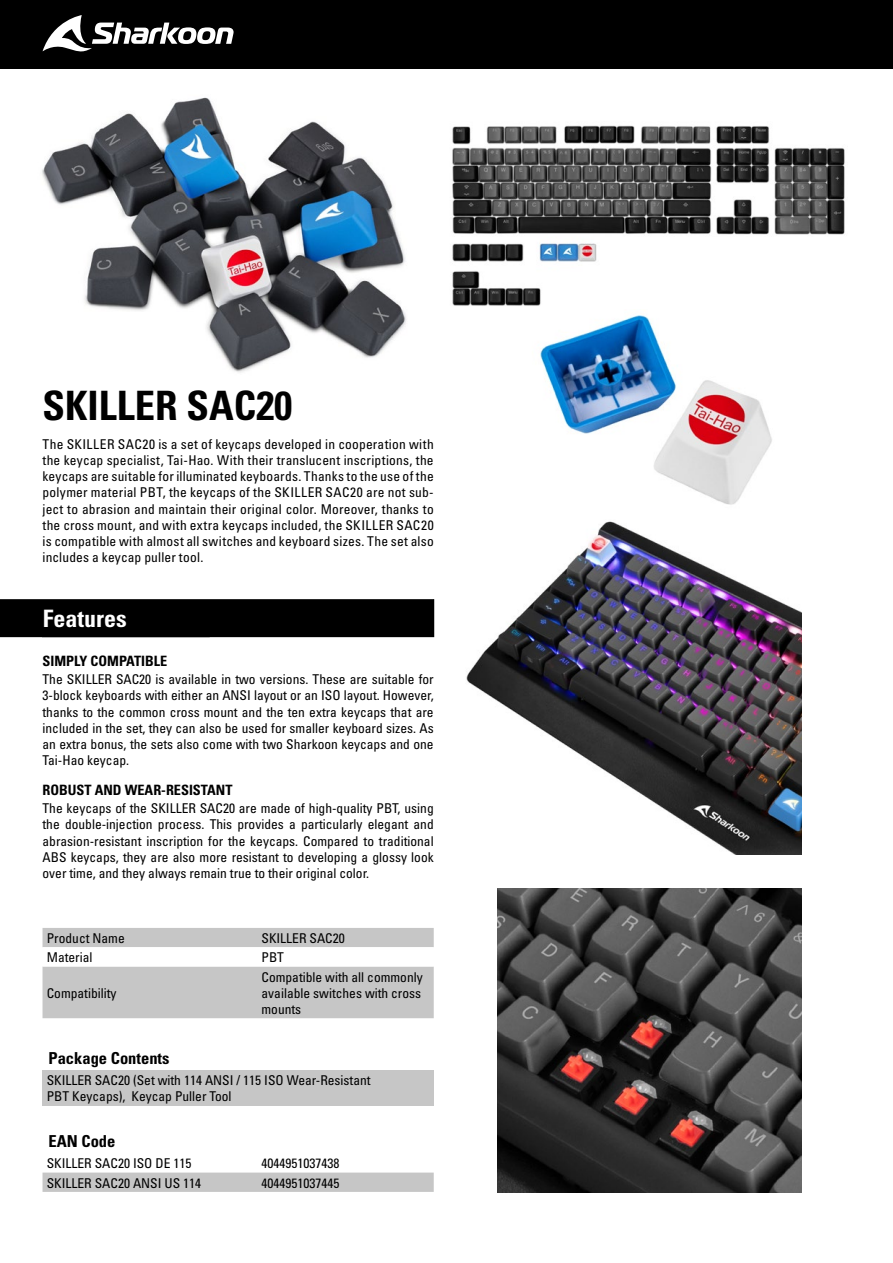
<style>
.page{position:relative;width:893px;height:1263px;background:#fff}
.page>*{position:absolute;margin:0;border:0;box-sizing:border-box;transform-origin:0 0}
.t1{font:40.5px "Univers LTCYR 67 Bold Cond";color:#000}
.t2{font:24px "Univers LTCYR 67 Bold Cond";color:#fff}
.t3{font:16.5px "Univers LTCYR 67 Bold Cond";color:#000}
.t4{font:14.25px "Univers LTCYR 67 Bold Cond";color:#000}
.t5{font:condensed 13.5px/16.2px "Univers LTCYR 57";color:#000;text-align:justify}
</style>
<div class="page">
<div style="left:0;top:0;width:893px;height:69px;background:#000"></div>
<svg style="left:43px;top:15px;width:191px;height:37px"></svg>
<img style="left:452px;top:125px;width:393px;height:181px">
<div style="left:0;top:599px;width:434px;height:38px;background:#000"></div>
<div style="left:42px;top:607px;width:167px;height:30px;border:1px solid #000"></div>
<img style="left:540px;top:315px;width:232px;height:190px">
<img style="left:497px;top:889px;width:304px;height:303px">
<div style="left:43px;top:1172px;width:391px;height:20px;background:#c6c6c6"></div>
<div style="left:43px;top:1070px;width:391px;height:35px;background:#c6c6c6"></div>
<svg style="left:43px;top:928px;width:391px;height:90px"></svg>
<img style="left:42px;top:97px;width:365px;height:276px">
<img style="left:466px;top:521px;width:335px;height:334px">
<h1 class="t1" style="left:43px;top:381px;width:251px">SKILLER SAC20</h1>
<p class="t5" style="left:43px;top:435px;width:393px">The SKILLER SAC20 is a set of keycaps developed in cooperation with the keycap specialist, Tai-Hao. With their translucent inscriptions, the keycaps are suitable for illuminated keyboards. Thanks to the use of the polymer material PBT, the keycaps of the SKILLER SAC20 are not sub&shy;ject to abrasion and maintain their original color. Moreover, thanks to the cross mount, and with extra keycaps included, the SKILLER SAC20 is compatible with almost all switches and keyboard sizes. The set also includes a keycap puller tool.</p>
<h2 class="t2" style="left:43px;top:603px;width:85px">Features</h2>
<p class="t4" style="left:43px;top:652px;width:126px">SIMPLY COMPATIBLE</p>
<p class="t5" style="left:43px;top:671px;width:393px">The SKILLER SAC20 is available in two versions. These are suitable for 3-block keyboards with either an ANSI layout or an ISO layout. However, thanks to the common cross mount and the ten extra keycaps that are included in the set, they can also be used for smaller keyboard sizes. As an extra bonus, the sets also come with two Sharkoon keycaps and one Tai-Hao keycap.</p>
<p class="t4" style="left:43px;top:781px;width:191px">ROBUST AND WEAR-RESISTANT</p>
<p class="t5" style="left:43px;top:800px;width:393px">The keycaps of the SKILLER SAC20 are made of high-quality PBT, using the double-injection process. This provides a particularly elegant and abrasion-resistant inscription for the keycaps. Compared to traditional ABS keycaps, they are also more resistant to developing a glossy look over time, and they always remain true to their original color.</p>
<p class="t5" style="left:47px;top:930px;width:80px">Product Name</p>
<p class="t5" style="left:262px;top:930px;width:85px">SKILLER SAC20</p>
<p class="t5" style="left:47px;top:949px;width:47px">Material</p>
<p class="t5" style="left:262px;top:949px;width:24px">PBT</p>
<p class="t5" style="left:47px;top:984px;width:71px">Compatibility</p>
<p class="t5" style="left:262px;top:968px;width:163px">Compatible with all commonly available switches with cross mounts</p>
<p class="t3" style="left:49px;top:1048px;width:123px">Package Contents</p>
<p class="t5" style="left:47px;top:1072px;width:325px">SKILLER SAC20 (Set with 114 ANSI / 115 ISO Wear-Resistant<br>PBT Keycaps), Keycap Puller Tool</p>
<p class="t3" style="left:49px;top:1131px;width:68px">EAN Code</p>
<p class="t5" style="left:47px;top:1155px;width:146px">SKILLER SAC20 ISO DE 115</p>
<p class="t5" style="left:262px;top:1155px;width:79px">4044951037438</p>
<p class="t5" style="left:47px;top:1174px;width:156px">SKILLER SAC20 ANSI US 114</p>
<p class="t5" style="left:262px;top:1174px;width:79px">4044951037445</p>
</div>
